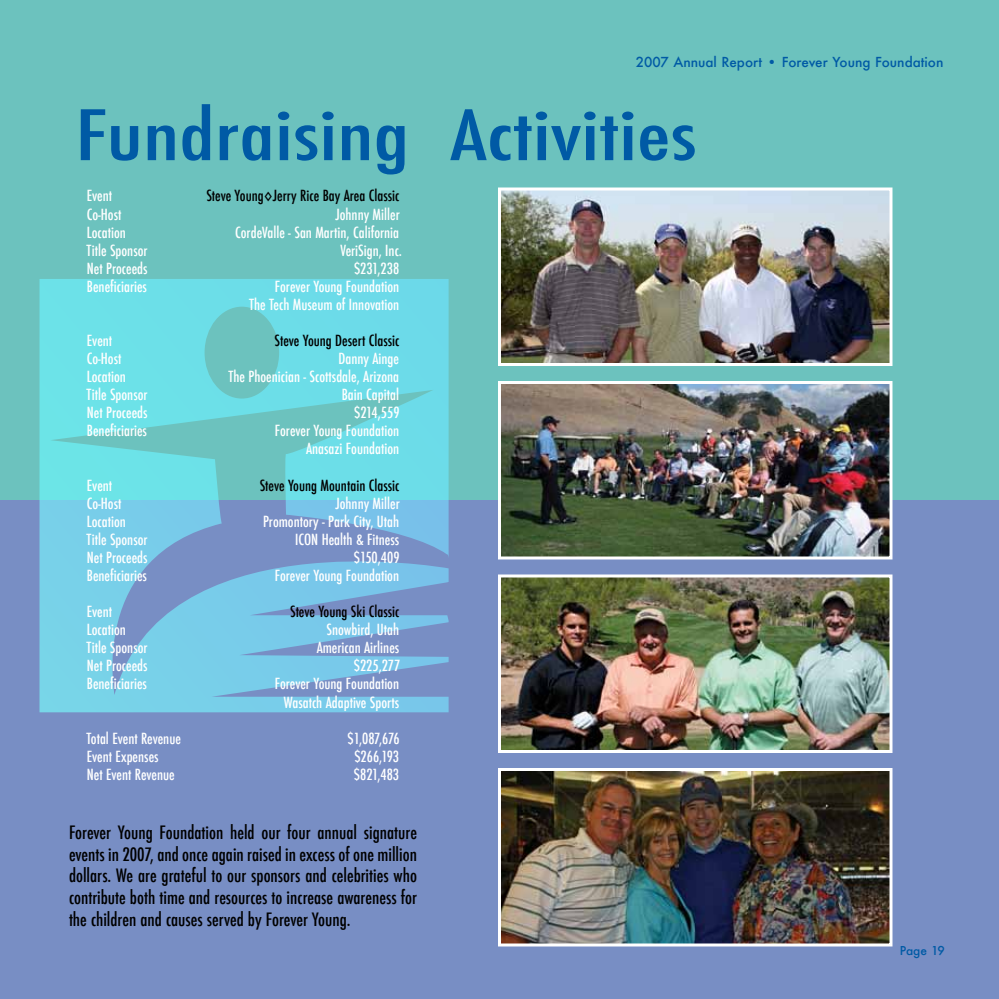
<style>
.page{position:relative;width:999px;height:999px;background:#fff}
.page>*{position:absolute;margin:0;border:0;box-sizing:border-box;transform-origin:0 0}
.t1{font:500 condensed 67.5px "Futura";color:#005aa5;scale:1.33 1}
.t2{font:500 condensed 18px/21.8px "Futura";color:#000;text-align:justify}
.t3{font:500 condensed 15px/18.1px "Futura";color:#fff;text-align:right}
.t4{font:500 condensed 15px "Futura";color:#000}
.t5{font:500 13.5px "Futura";color:#005aa5}
.t6{font:500 12px "Futura";letter-spacing:-.015em;color:#005aa5}
.s1{font-size:12px}
</style>
<div class="page">
<div style="left:0;top:500px;width:999px;height:499px;background:#788ec4"></div>
<div style="left:0;top:0;width:999px;height:500px;background:#6cc2be"></div>
<svg style="left:40px;top:279px;width:409px;height:433px"></svg>
<img style="left:502px;top:192px;width:386px;height:170px">
<div style="left:498px;top:188px;width:394px;height:178px;border:3px solid #fff"></div>
<img style="left:502px;top:385px;width:386px;height:171px">
<div style="left:498px;top:381px;width:394px;height:179px;border:3px solid #fff"></div>
<img style="left:502px;top:579px;width:386px;height:170px">
<div style="left:498px;top:575px;width:394px;height:178px;border:3px solid #fff"></div>
<img style="left:502px;top:772px;width:386px;height:171px">
<div style="left:498px;top:768px;width:394px;height:179px;border:3px solid #fff"></div>
<p class="t5" style="left:636px;top:52px;width:309px">2007 Annual Report • Forever Young Foundation</p>
<h1 class="t1" style="left:76px;top:92px;width:469px">Fundraising Activities</h1>
<p class="t3" style="left:87px;top:187px;width:27px">Event</p>
<p class="t4" style="left:206px;top:186px;width:195px">Steve Young<span class="s1">◊</span>Jerry Rice Bay Area Classic</p>
<p class="t3" style="left:87px;top:205px;width:36px">Co-Host</p>
<p class="t3" style="left:335px;top:205px;width:66px">Johnny Miller</p>
<p class="t3" style="left:87px;top:223px;width:41px">Location</p>
<p class="t3" style="left:235px;top:223px;width:166px">CordeValle - San Martin, California</p>
<p class="t3" style="left:87px;top:241px;width:63px">Title Sponsor</p>
<p class="t3" style="left:340px;top:241px;width:63px">VeriSign, Inc.</p>
<p class="t3" style="left:87px;top:259px;width:62px">Net Proceeds</p>
<p class="t3" style="left:354px;top:259px;width:47px">$231,238</p>
<p class="t3" style="left:87px;top:277px;width:62px">Beneficiaries</p>
<p class="t3" style="left:249px;top:277px;width:151px">Forever Young Foundation<br>The Tech Museum of Innovation</p>
<p class="t3" style="left:87px;top:332px;width:27px">Event</p>
<p class="t4" style="left:275px;top:331px;width:126px">Steve Young Desert Classic</p>
<p class="t3" style="left:87px;top:350px;width:36px">Co-Host</p>
<p class="t3" style="left:339px;top:350px;width:62px">Danny Ainge</p>
<p class="t3" style="left:87px;top:368px;width:41px">Location</p>
<p class="t3" style="left:229px;top:368px;width:172px">The Phoenician - Scottsdale, Arizona</p>
<p class="t3" style="left:87px;top:386px;width:63px">Title Sponsor</p>
<p class="t3" style="left:342px;top:386px;width:59px">Bain Capital</p>
<p class="t3" style="left:87px;top:404px;width:62px">Net Proceeds</p>
<p class="t3" style="left:354px;top:404px;width:47px">$214,559</p>
<p class="t3" style="left:87px;top:422px;width:62px">Beneficiaries</p>
<p class="t3" style="left:275px;top:422px;width:126px">Forever Young Foundation<br>Anasazi Foundation</p>
<p class="t3" style="left:87px;top:476px;width:27px">Event</p>
<p class="t4" style="left:260px;top:475px;width:141px">Steve Young Mountain Classic</p>
<p class="t3" style="left:87px;top:494px;width:36px">Co-Host</p>
<p class="t3" style="left:335px;top:494px;width:66px">Johnny Miller</p>
<p class="t3" style="left:87px;top:512px;width:41px">Location</p>
<p class="t3" style="left:263px;top:512px;width:138px">Promontory - Park City, Utah</p>
<p class="t3" style="left:87px;top:530px;width:63px">Title Sponsor</p>
<p class="t3" style="left:295px;top:530px;width:106px">ICON Health &amp; Fitness</p>
<p class="t3" style="left:87px;top:548px;width:62px">Net Proceeds</p>
<p class="t3" style="left:354px;top:548px;width:47px">$150,409</p>
<p class="t3" style="left:87px;top:566px;width:62px">Beneficiaries</p>
<p class="t3" style="left:275px;top:566px;width:126px">Forever Young Foundation</p>
<p class="t3" style="left:87px;top:603px;width:27px">Event</p>
<p class="t4" style="left:290px;top:602px;width:111px">Steve Young Ski Classic</p>
<p class="t3" style="left:87px;top:621px;width:41px">Location</p>
<p class="t3" style="left:326px;top:621px;width:74px">Snowbird, Utah</p>
<p class="t3" style="left:86px;top:639px;width:63px">Title Sponsor</p>
<p class="t3" style="left:317px;top:639px;width:84px">American Airlines</p>
<p class="t3" style="left:87px;top:657px;width:62px">Net Proceeds</p>
<p class="t3" style="left:354px;top:657px;width:48px">$225,277</p>
<p class="t3" style="left:87px;top:675px;width:62px">Beneficiaries</p>
<p class="t3" style="left:275px;top:675px;width:126px;text-align:center">Forever Young Foundation<br>Wasatch Adaptive Sports</p>
<p class="t3" style="left:86px;top:729px;width:96px">Total Event Revenue</p>
<p class="t3" style="left:347px;top:729px;width:54px">$1,087,676</p>
<p class="t3" style="left:87px;top:747px;width:73px">Event Expenses</p>
<p class="t3" style="left:354px;top:747px;width:46px">$266,193</p>
<p class="t3" style="left:87px;top:765px;width:89px">Net Event Revenue</p>
<p class="t3" style="left:354px;top:765px;width:47px">$821,483</p>
<p class="t2" style="left:69px;top:822px;width:349px">Forever Young Foundation held our four annual signature events in 2007, and once again raised in excess of one million dollars. We are grateful to our sponsors and celebrities who contribute both time and resources to increase awareness for the children and causes served by Forever Young.</p>
<p class="t6" style="left:900px;top:942px;width:47px">Page 19</p>
</div>
